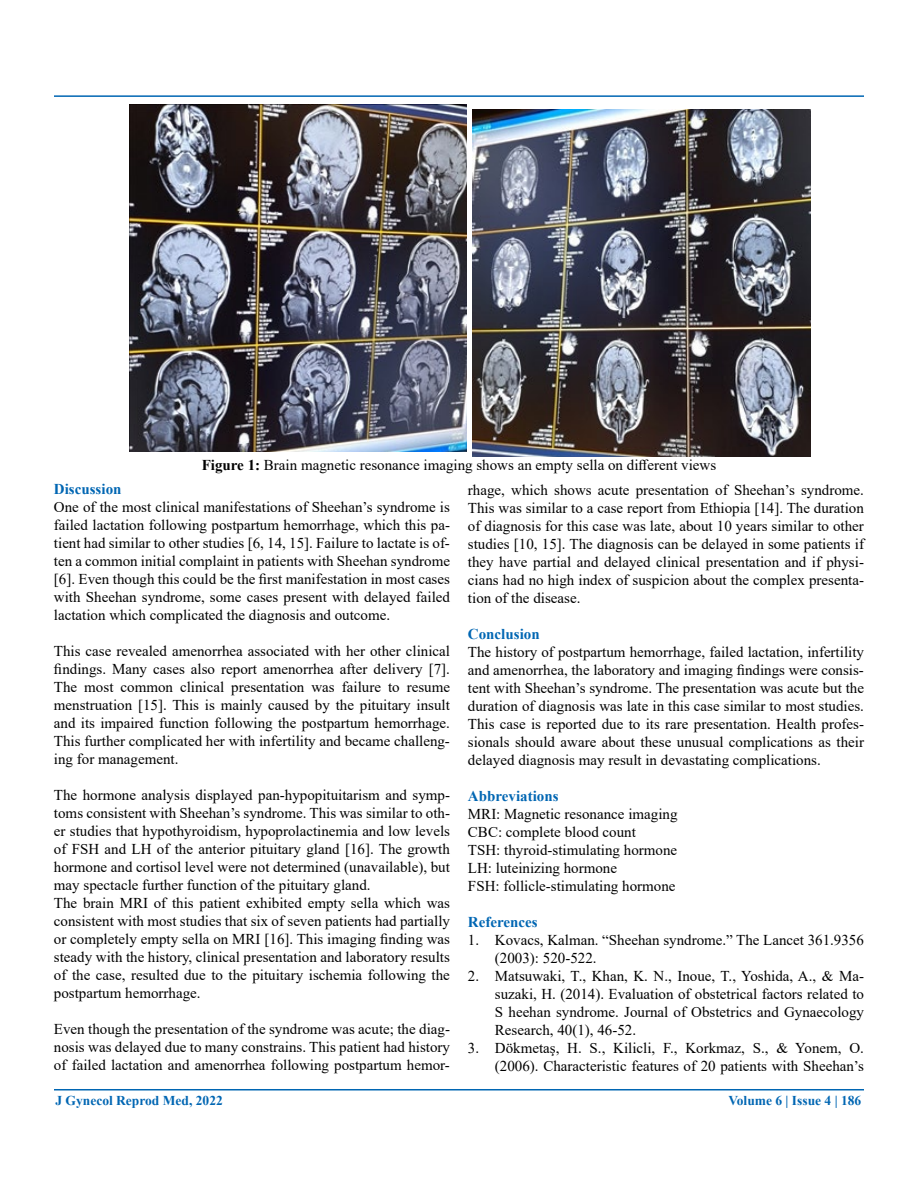
<style>
.page{position:relative;width:918px;height:1188px;background:#fff}
.page>*{position:absolute;margin:0;border:0;box-sizing:border-box;transform-origin:0 0}
.t1{font:15px/18px "Times New Roman";color:#000;text-align:justify}
.t2{font:700 15px "Times New Roman";color:#0066b3}
.t3{font:700 13.5px "Times New Roman";color:#0066b3}
.s1{font-weight:700}
</style>
<div class="page">
<hr style="left:54px;top:1089px;width:810px;height:2px;background:#0066b3">
<hr style="left:54px;top:95px;width:810px;height:2px;background:#0066b3">
<img style="left:130px;top:104px;width:337px;height:348px">
<img style="left:473px;top:109px;width:337px;height:347px">
<p class="t1" style="left:202px;top:455px;width:516px"><span class="s1">Figure 1:</span> Brain magnetic resonance imaging shows an empty sella on different views</p>
<p class="t2" style="left:54px;top:479px;width:69px">Discussion</p>
<p class="t1" style="left:54px;top:498px;width:398px">One of the most clinical manifestations of Sheehan’s syndrome is failed lactation following postpartum hemorrhage, which this pa&shy;tient had similar to other studies [6, 14, 15]. Failure to lactate is of&shy;ten a common initial complaint in patients with Sheehan syndrome [6]. Even though this could be the first manifestation in most cases with Sheehan syndrome, some cases present with delayed failed lactation which complicated the diagnosis and outcome.</p>
<p class="t1" style="left:54px;top:642px;width:398px">This case revealed amenorrhea associated with her other clinical findings. Many cases also report amenorrhea after delivery [7].<br>The most common clinical presentation was failure to resume menstruation [15]. This is mainly caused by the pituitary insult and its impaired function following the postpartum hemorrhage.<br>This further complicated her with infertility and became challeng&shy;ing for management.</p>
<p class="t1" style="left:54px;top:786px;width:398px;text-align:left">The hormone analysis displayed pan-hypopituitarism and symp&shy;toms consistent with Sheehan’s syndrome. This was similar to oth&shy;er studies that hypothyroidism, hypoprolactinemia and low levels of FSH and LH of the anterior pituitary gland [16]. The growth hormone and cortisol level were not determined (unavailable), but may spectacle further function of the pituitary gland.<br>The brain MRI of this patient exhibited empty sella which was consistent with most studies that six of seven patients had partially or completely empty sella on MRI [16]. This imaging finding was steady with the history, clinical presentation and laboratory results of the case, resulted due to the pituitary ischemia following the postpartum hemorrhage.</p>
<p class="t1" style="left:54px;top:1020px;width:398px">Even though the presentation of the syndrome was acute; the diag&shy;nosis was delayed due to many constrains. This patient had history of failed lactation and amenorrhea following postpartum hemor-</p>
<p class="t1" style="left:468px;top:480px;width:398px">rhage, which shows acute presentation of Sheehan’s syndrome.<br>This was similar to a case report from Ethiopia [14]. The duration of diagnosis for this case was late, about 10 years similar to other studies [10, 15]. The diagnosis can be delayed in some patients if they have partial and delayed clinical presentation and if physi&shy;cians had no high index of suspicion about the complex presenta&shy;tion of the disease.</p>
<p class="t2" style="left:468px;top:623px;width:73px">Conclusion</p>
<p class="t1" style="left:468px;top:642px;width:398px">The history of postpartum hemorrhage, failed lactation, infertility and amenorrhea, the laboratory and imaging findings were consis&shy;tent with Sheehan’s syndrome. The presentation was acute but the duration of diagnosis was late in this case similar to most studies.<br>This case is reported due to its rare presentation. Health profes&shy;sionals should aware about these unusual complications as their delayed diagnosis may result in devastating complications.</p>
<p class="t2" style="left:468px;top:785px;width:92px">Abbreviations</p>
<p class="t1" style="left:468px;top:804px;width:211px;text-align:left">MRI: Magnetic resonance imaging<br>CBC: complete blood count<br>TSH: thyroid-stimulating hormone<br>LH: luteinizing hormone<br>FSH: follicle-stimulating hormone</p>
<p class="t2" style="left:468px;top:911px;width:71px">References</p>
<p class="t1" style="left:495px;top:930px;width:370px;text-indent:-27px">1. Kovacs, Kalman. “Sheehan syndrome.” The Lancet 361.9356 (2003): 520-522.</p>
<p class="t1" style="left:495px;top:966px;width:371px;text-indent:-27px">2. Matsuwaki, T., Khan, K. N., Inoue, T., Yoshida, A., &amp; Ma&shy;suzaki, H. (2014). Evaluation of obstetrical factors related to S heehan syndrome. Journal of Obstetrics and Gynaecology Research, 40(1), 46-52.</p>
<p class="t1" style="left:468px;top:1038px;width:397px;text-align:right">3. Dökmetaş, H. S., Kilicli, F., Korkmaz, S., &amp; Yonem, O. (2006). Characteristic features of 20 patients with Sheehan’s</p>
<p class="t3" style="left:56px;top:1091px;width:169px">J Gynecol Reprod Med, 2022</p>
<p class="t3" style="left:728px;top:1091px;width:134px">Volume 6 | Issue 4 | 186</p>
</div>
